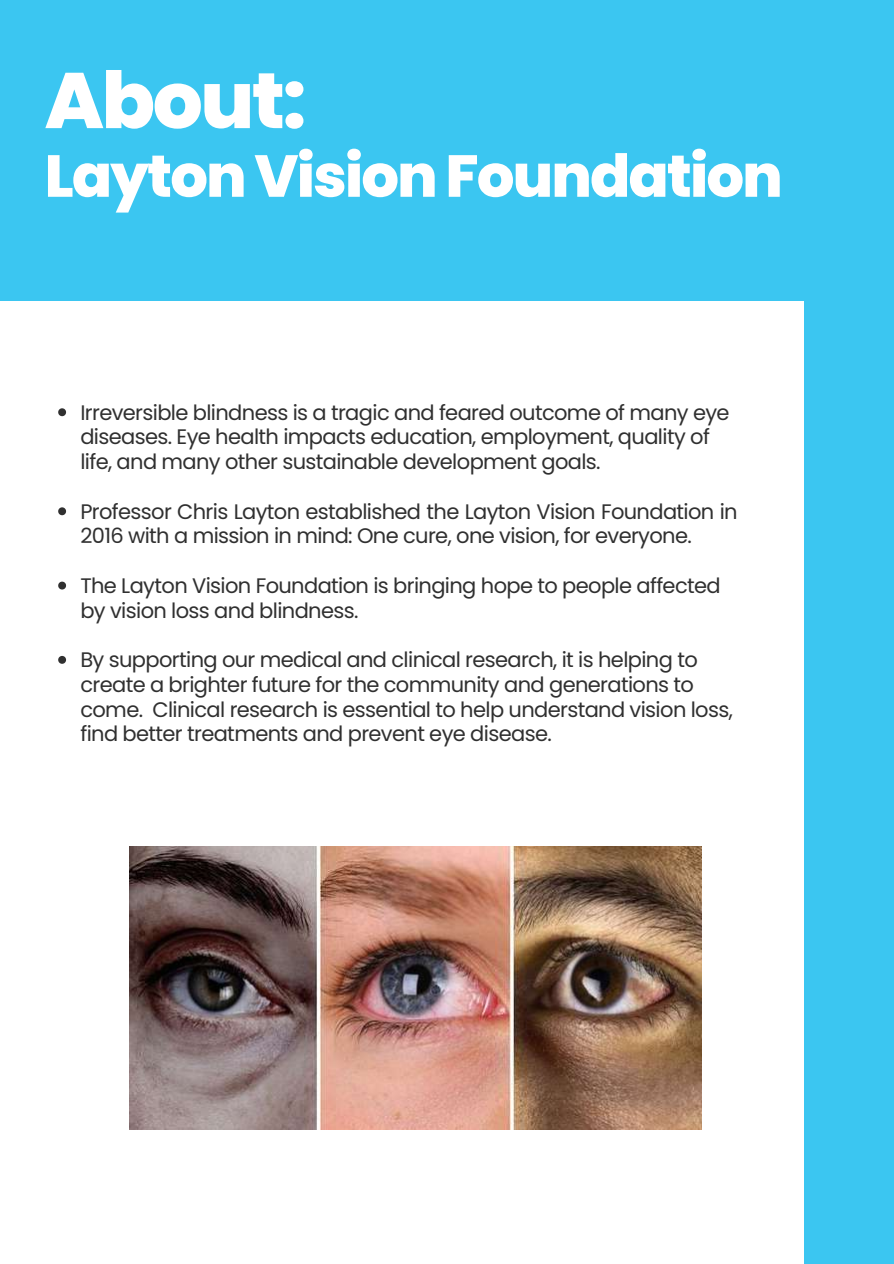
<style>
.page{position:relative;width:894px;height:1264px;background:#fff}
.page>*{position:absolute;margin:0;border:0;box-sizing:border-box;transform-origin:0 0}
.t1{font:800 78.6px "Poppins";letter-spacing:-.03em;color:#fff}
.t2{font:800 59.1px "Poppins";letter-spacing:-.03em;color:#fff}
.t3{font:21px/24.8px "Poppins";letter-spacing:-.03em;color:#303030}
</style>
<div class="page">
<div style="left:0;top:0;width:893px;height:301px;background:#3bc6f1"></div>
<div style="left:804px;top:248px;width:89px;height:1015px;background:#3bc6f1"></div>
<svg style="left:58px;top:408px;width:8px;height:8px"></svg>
<svg style="left:58px;top:507px;width:8px;height:8px"></svg>
<svg style="left:58px;top:581px;width:8px;height:8px"></svg>
<svg style="left:58px;top:656px;width:8px;height:7px"></svg>
<img style="left:129px;top:846px;width:571px;height:283px">
<h1 class="t1" style="left:45px;top:46px;width:263px">About:</h1>
<h2 class="t2" style="left:45px;top:135px;width:739px">Layton Vision Foundation</h2>
<p class="t3" style="left:80px;top:400px;width:650px">Irreversible blindness is a tragic and feared outcome of many eye diseases. Eye health impacts education, employment, quality of life, and many other sustainable development goals.</p>
<p class="t3" style="left:80px;top:499px;width:658px">Professor Chris Layton established the Layton Vision Foundation in<br>2016 with a mission in mind: One cure, one vision, for everyone.</p>
<p class="t3" style="left:80px;top:573px;width:641px">The Layton Vision Foundation is bringing hope to people affected by vision loss and blindness.</p>
<p class="t3" style="left:80px;top:647px;width:654px">By supporting our medical and clinical research, it is helping to create a brighter future for the community and generations to come. Clinical research is essential to help understand vision loss, find better treatments and prevent eye disease.</p>
</div>
